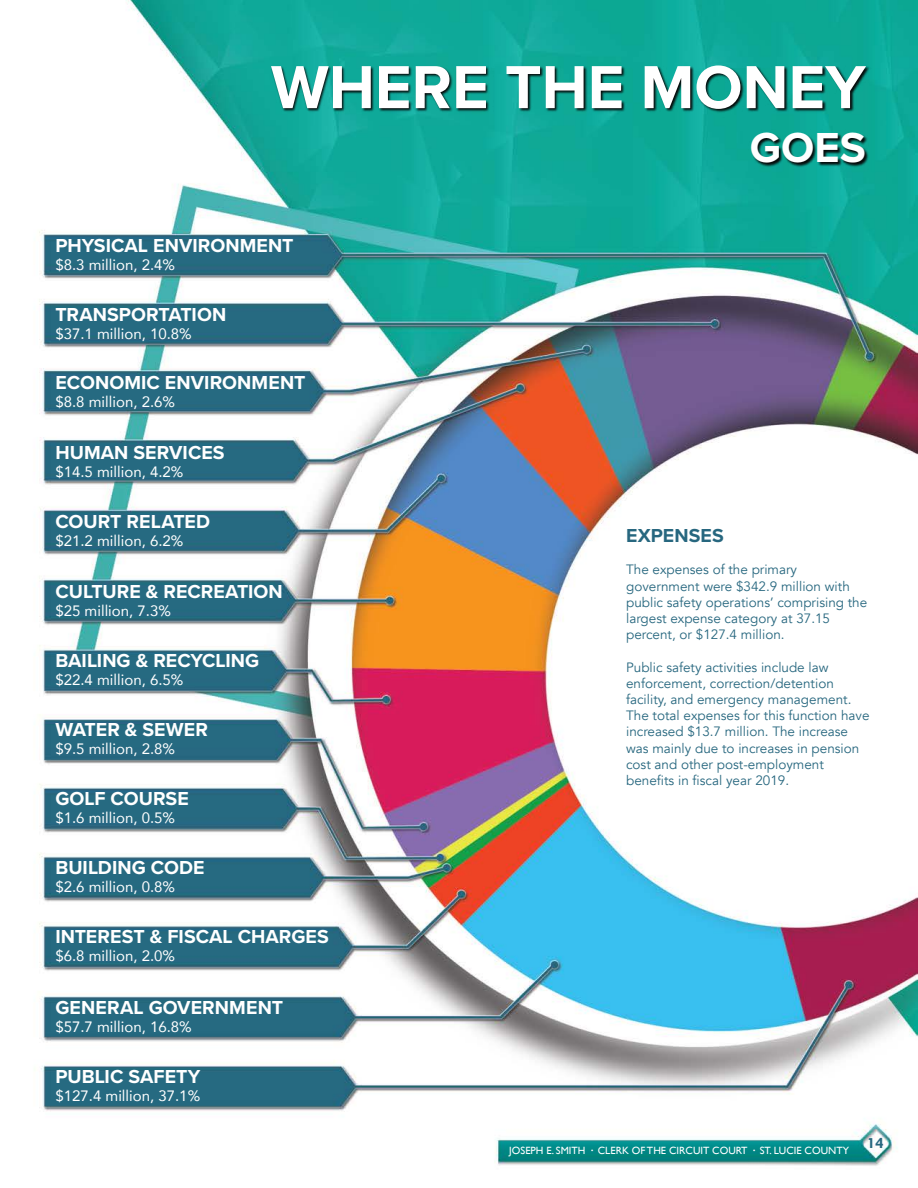
<style>
.page{position:relative;width:918px;height:1188px;background:#fff}
.page>*{position:absolute;margin:0;border:0;box-sizing:border-box;transform-origin:0 0}
.t1{font:700 63px "Proxima Nova";color:#fff}
.t2{font:700 43.5px "Proxima Nova";color:#fff}
.t3{font:700 19.5px "Proxima Nova";letter-spacing:.005em;color:#fff}
.t4{font:700 19.5px "Proxima Nova";letter-spacing:.005em;color:#27677f}
.t5{font:15px "Avenir";color:#fff}
.t6{font:13.5px/16.2px "Avenir";color:#27677f}
.t7{font:10.5px "Gill Sans";color:#fff}
.s1{font-weight:700}
</style>
<div class="page">
<img style="left:39px;top:0;width:879px;height:1166px">
<img style="left:270px;top:54px;width:602px;height:130px">
<h1 class="t1" style="left:271px;top:40px;width:596px">WHERE THE MONEY</h1>
<h2 class="t2" style="left:750px;top:115px;width:118px">GOES</h2>
<h3 class="t3" style="left:55px;top:231px;width:240px">PHYSICAL ENVIRONMENT</h3>
<p class="t5" style="left:55px;top:252px;width:121px">$8.3 million, 2.4%</p>
<h3 class="t3" style="left:55px;top:300px;width:172px">TRANSPORTATION</h3>
<p class="t5" style="left:55px;top:322px;width:138px">$37.1 million, 10.8%</p>
<h3 class="t3" style="left:55px;top:368px;width:251px">ECONOMIC ENVIRONMENT</h3>
<p class="t5" style="left:55px;top:389px;width:121px">$8.8 million, 2.6%</p>
<h3 class="t3" style="left:55px;top:438px;width:171px">HUMAN SERVICES</h3>
<p class="t5" style="left:55px;top:460px;width:130px">$14.5 million, 4.2%</p>
<h3 class="t3" style="left:55px;top:507px;width:156px">COURT RELATED</h3>
<p class="t5" style="left:55px;top:529px;width:130px">$21.2 million, 6.2%</p>
<h3 class="t3" style="left:55px;top:576px;width:229px">CULTURE &amp; RECREATION</h3>
<p class="t5" style="left:55px;top:598px;width:117px">$25 million, 7.3%</p>
<h3 class="t3" style="left:55px;top:646px;width:205px">BAILING &amp; RECYCLING</h3>
<p class="t5" style="left:55px;top:667px;width:130px">$22.4 million, 6.5%</p>
<h3 class="t3" style="left:55px;top:715px;width:154px">WATER &amp; SEWER</h3>
<p class="t5" style="left:55px;top:737px;width:121px">$9.5 million, 2.8%</p>
<h3 class="t3" style="left:55px;top:784px;width:135px">GOLF COURSE</h3>
<p class="t5" style="left:55px;top:806px;width:121px">$1.6 million, 0.5%</p>
<h3 class="t3" style="left:55px;top:853px;width:151px">BUILDING CODE</h3>
<p class="t5" style="left:55px;top:875px;width:121px">$2.6 million, 0.8%</p>
<h3 class="t3" style="left:55px;top:922px;width:275px">INTEREST &amp; FISCAL CHARGES</h3>
<p class="t5" style="left:55px;top:944px;width:121px">$6.8 million, 2.0%</p>
<h3 class="t3" style="left:55px;top:993px;width:229px">GENERAL GOVERNMENT</h3>
<p class="t5" style="left:55px;top:1015px;width:138px">$57.7 million, 16.8%</p>
<h3 class="t3" style="left:55px;top:1062px;width:147px">PUBLIC SAFETY</h3>
<p class="t5" style="left:55px;top:1084px;width:146px">$127.4 million, 37.1%</p>
<h3 class="t4" style="left:626px;top:521px;width:99px">EXPENSES</h3>
<p class="t6" style="left:626px;top:562px;width:243px">The expenses of the primary government were $342.9 million with public safety operations’ comprising the largest expense category at 37.15 percent, or $127.4 million.</p>
<p class="t6" style="left:626px;top:659px;width:245px">Public safety activities include law enforcement, correction/detention facility, and emergency management.<br>The total expenses for this function have increased $13.7 million. The increase was mainly due to increases in pension cost and other post-employment benefits in fiscal year 2019.</p>
<p class="t7" style="left:509px;top:1144px;width:376px">JOSEPH E. SMITH <span class="s1">·</span> CLERK OF THE CIRCUIT COURT <span class="s1">·</span> ST. LUCIE COUNTY <sup>14</sup></p>
</div>
